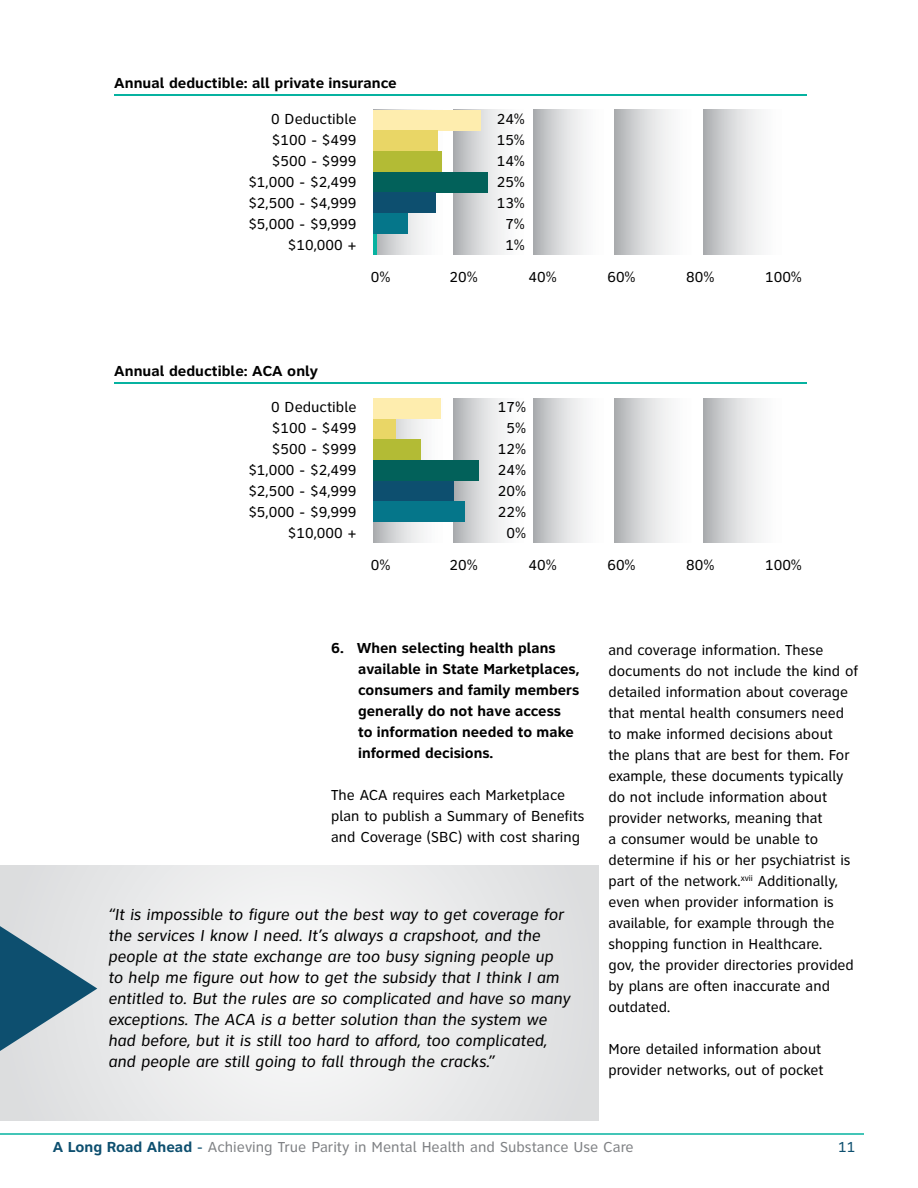
<style>
.page{position:relative;width:918px;height:1188px;background:#fff}
.page>*{position:absolute;margin:0;border:0;box-sizing:border-box;transform-origin:0 0}
.t1{font:italic 16.5px/21px "Clearview ATT";color:#000}
.t2{font:15px/21px "Clearview ATT";color:#000}
.t3{font:700 15px/21px "Clearview ATT";color:#000}
.t4{font:15px "Clearview ATT";color:#808285}
.t5{font:15px "Clearview ATT";color:#0d4f6f}
.s1{font-weight:700;color:#0d4f6f}
.s2{color:#0d4f6f}
</style>
<div class="page">
<hr style="left:0;top:1133px;width:864px;height:2px;background:#06b2a0">
<svg style="left:0;top:866px;width:598px;height:254px"></svg>
<svg style="left:0;top:926px;width:97px;height:125px;background:#7798a9"></svg>
<div style="left:374px;top:110px;width:107px;height:21px;background:#feedae"></div>
<div style="left:374px;top:131px;width:64px;height:20px;background:#e9d666"></div>
<div style="left:374px;top:151px;width:68px;height:21px;background:#b3bb35"></div>
<div style="left:374px;top:172px;width:114px;height:21px;background:#02615a"></div>
<div style="left:374px;top:193px;width:62px;height:20px;background:#0d4f6f"></div>
<div style="left:374px;top:213px;width:34px;height:21px;background:#05768a"></div>
<hr style="left:373px;top:234px;width:4px;height:20px;background:#06b2a0">
<hr style="left:115px;top:95px;width:692px;height:1px;background:#06b2a0">
<div style="left:374px;top:398px;width:67px;height:21px;background:#feedae"></div>
<div style="left:374px;top:419px;width:22px;height:20px;background:#e9d666"></div>
<div style="left:374px;top:439px;width:47px;height:21px;background:#b3bb35"></div>
<div style="left:374px;top:460px;width:105px;height:21px;background:#02615a"></div>
<div style="left:374px;top:481px;width:80px;height:20px;background:#0d4f6f"></div>
<div style="left:374px;top:501px;width:91px;height:21px;background:#05768a"></div>
<hr style="left:115px;top:383px;width:692px;height:1px;background:#06b2a0">
<p class="t3" style="left:114px;top:73px;width:284px">Annual deductible: all private insurance</p>
<p class="t2" style="left:248px;top:108px;width:110px;text-align:right">0 Deductible $100 - $499 $500 - $999 $1,000 - $2,499 $2,500 - $4,999 $5,000 - $9,999 $10,000 +</p>
<p class="t2" style="left:497px;top:108px;width:30px;text-align:center">24%<br>15%<br>14%<br>25%<br>13%<br>7%<br>1%</p>
<p class="t2" style="left:371px;top:266px;width:21px">0%</p>
<p class="t2" style="left:450px;top:266px;width:30px">20%</p>
<p class="t2" style="left:529px;top:266px;width:30px">40%</p>
<p class="t2" style="left:607px;top:266px;width:30px">60%</p>
<p class="t2" style="left:686px;top:266px;width:30px">80%</p>
<p class="t2" style="left:765px;top:266px;width:38px">100%</p>
<p class="t3" style="left:114px;top:361px;width:205px">Annual deductible: ACA only</p>
<p class="t2" style="left:248px;top:397px;width:110px;text-align:right">0 Deductible $100 - $499 $500 - $999 $1,000 - $2,499 $2,500 - $4,999 $5,000 - $9,999 $10,000 +</p>
<p class="t2" style="left:498px;top:397px;width:30px;text-align:center">17%<br>5%<br>12%<br>24%<br>20%<br>22%<br>0%</p>
<p class="t2" style="left:371px;top:555px;width:21px">0%</p>
<p class="t2" style="left:450px;top:555px;width:30px">20%</p>
<p class="t2" style="left:529px;top:555px;width:30px">40%</p>
<p class="t2" style="left:607px;top:555px;width:30px">60%</p>
<p class="t2" style="left:686px;top:555px;width:30px">80%</p>
<p class="t2" style="left:765px;top:555px;width:38px">100%</p>
<p class="t3" style="left:358px;top:637px;width:223px;text-indent:-27px">6. When selecting health plans available in State Marketplaces, consumers and family members generally do not have access<br>to information needed to make informed decisions.</p>
<p class="t2" style="left:331px;top:784px;width:255px">The ACA requires each Marketplace plan to publish a Summary of Benefits and Coverage (SBC) with cost sharing</p>
<p class="t1" style="left:108px;top:904px;width:464px">“It is impossible to figure out the best way to get coverage for the services I know I need. It’s always a crapshoot, and the people at the state exchange are too busy signing people up to help me figure out how to get the subsidy that I think I am entitled to. But the rules are so complicated and have so many exceptions. The ACA is a better solution than the system we had before, but it is still too hard to afford, too complicated, and people are still going to fall through the cracks.”</p>
<p class="t2" style="left:608px;top:639px;width:251px">and coverage information. These documents do not include the kind of detailed information about coverage that mental health consumers need to make informed decisions about the plans that are best for them. For example, these documents typically do not include information about provider networks, meaning that<br>a consumer would be unable to determine if his or her psychiatrist is part of the network.<sup>xvii</sup> Additionally, even when provider information is available, for example through the shopping function in Healthcare.<br>gov, the provider directories provided by plans are often inaccurate and outdated.</p>
<p class="t2" style="left:608px;top:1038px;width:217px">More detailed information about provider networks, out of pocket</p>
<p class="t4" style="left:53px;top:1138px;width:582px"><span class="s1">A Long Road Ahead</span> <span class="s2">-</span> Achieving True Parity in Mental Health and Substance Use Care</p>
<p class="t5" style="left:838px;top:1138px;width:19px">11</p>
</div>
